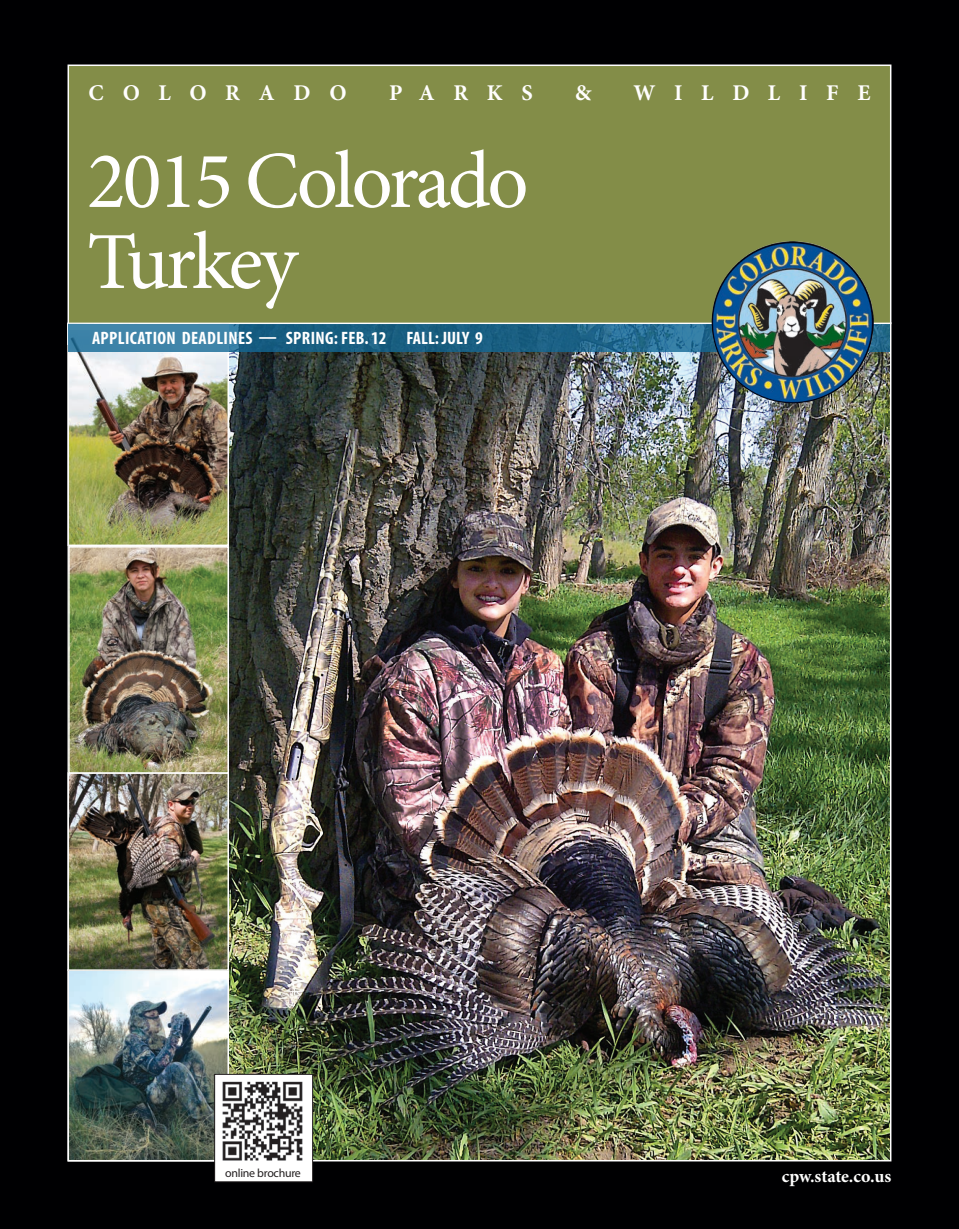
<style>
.page{position:relative;width:959px;height:1229px;background:#fff}
.page>*{position:absolute;margin:0;border:0;box-sizing:border-box;transform-origin:0 0}
.t1{font:81px/81px "Minion Pro";letter-spacing:-.04em;color:#fffefe}
.t2{font:700 22.5px "Minion Pro";letter-spacing:.83em;color:#fffefe}
.t3{font:700 condensed 18px "Myriad Pro";letter-spacing:.02em;color:#fff}
.t4{font:700 18px "Minion Pro";letter-spacing:-.005em;color:#fff}
.t5{font:11.85px "Myriad Pro";letter-spacing:-.02em;color:#231f20}
</style>
<div class="page">
<div style="left:0;top:0;width:958px;height:1228px;background:#000002"></div>
<img style="left:229px;top:351px;width:659px;height:807px">
<div style="left:68px;top:65px;width:822px;height:258px;background:#838d48"></div>
<div style="left:68px;top:64px;width:823px;height:260px;border:2px solid #fff"></div>
<img style="left:71px;top:549px;width:155px;height:609px">
<div style="left:68px;top:969px;width:161px;height:192px;border:2px solid #fff"></div>
<div style="left:68px;top:772px;width:161px;height:198px;border:2px solid #fff"></div>
<div style="left:215px;top:1074px;width:97px;height:107px;background:#fff"></div>
<div style="left:214px;top:1074px;width:99px;height:108px;border:1px solid #231f20"></div>
<img style="left:222px;top:1081px;width:81px;height:80px">
<div style="left:68px;top:546px;width:161px;height:227px;border:2px solid #fff"></div>
<img style="left:68px;top:323px;width:161px;height:1px">
<img style="left:71px;top:351px;width:155px;height:192px">
<div style="left:68px;top:324px;width:161px;height:222px;border:2px solid #fff"></div>
<svg style="left:69px;top:324px;width:820px;height:27px;background:#256b8f"></svg>
<img style="left:711px;top:241px;width:162px;height:162px">
<p class="t2" style="left:89px;top:77px;width:260px">COLORADO</p>
<p class="t2" style="left:389px;top:77px;width:145px">PARKS</p>
<p class="t2" style="left:575px;top:77px;width:18px">&amp;</p>
<p class="t2" style="left:633px;top:77px;width:238px">WILDLIFE</p>
<h1 class="t1" style="left:87px;top:141px;width:443px">2015 Colorado<br>Turkey</h1>
<p class="t3" style="left:92px;top:327px;width:392px">APPLICATION DEADLINES — SPRING: FEB. 12 FALL: JULY 9</p>
<p class="t5" style="left:225px;top:1165px;width:77px">online brochure</p>
<p class="t4" style="left:781px;top:1163px;width:111px">cpw.state.co.us</p>
</div>
